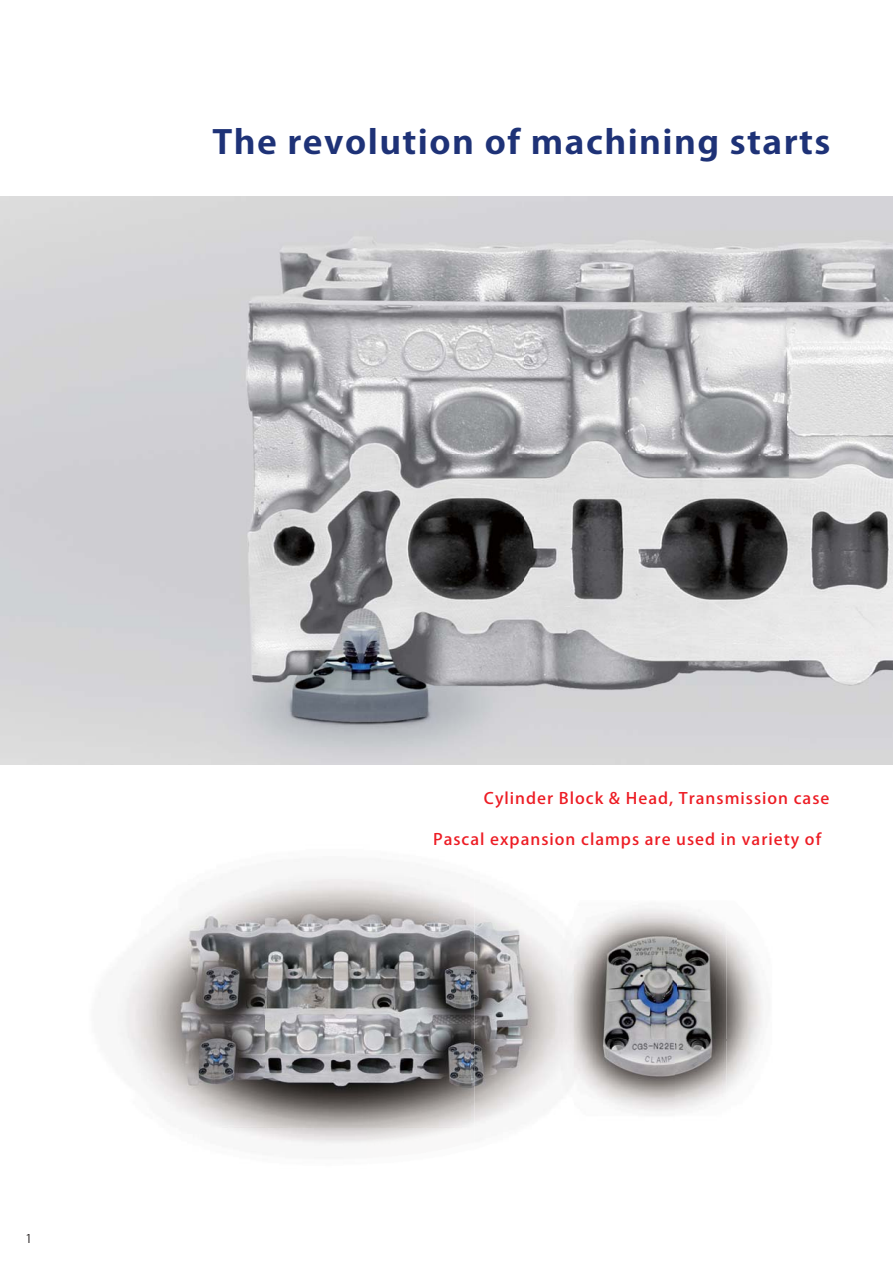
<style>
.page{position:relative;width:893px;height:1263px;background:#fff}
.page>*{position:absolute;margin:0;border:0;box-sizing:border-box;transform-origin:0 0}
.t1{font:32.4px "Koz Go Std Bold 90 msp RKSJ H";letter-spacing:.04em;color:#1e3277;scale:1.11 1}
.t2{font:15.6px "Koz Go Std Medium 90 msp RKSJ H";letter-spacing:.06em;color:#ed1c24;scale:1.05 1}
.t3{font:12px "Koz Go Pro Regular 90 msp RKSJ H";color:#231f20}
</style>
<div class="page">
<img style="left:0;top:197px;width:893px;height:567px">
<img style="left:118px;top:877px;width:352px;height:268px">
<img style="left:470px;top:903px;width:4px;height:224px">
<img style="left:474px;top:906px;width:289px;height:220px">
<h1 class="t1" style="left:213px;top:129px;width:558px">The revolution of machining starts</h1>
<p class="t3" style="left:26px;top:1234px;width:8px">1</p>
<p class="t2" style="left:484px;top:792px;width:331px">Cylinder Block &amp; Head, Transmission case</p>
<p class="t2" style="left:433px;top:833px;width:371px">Pascal expansion clamps are used in variety of</p>
</div>
